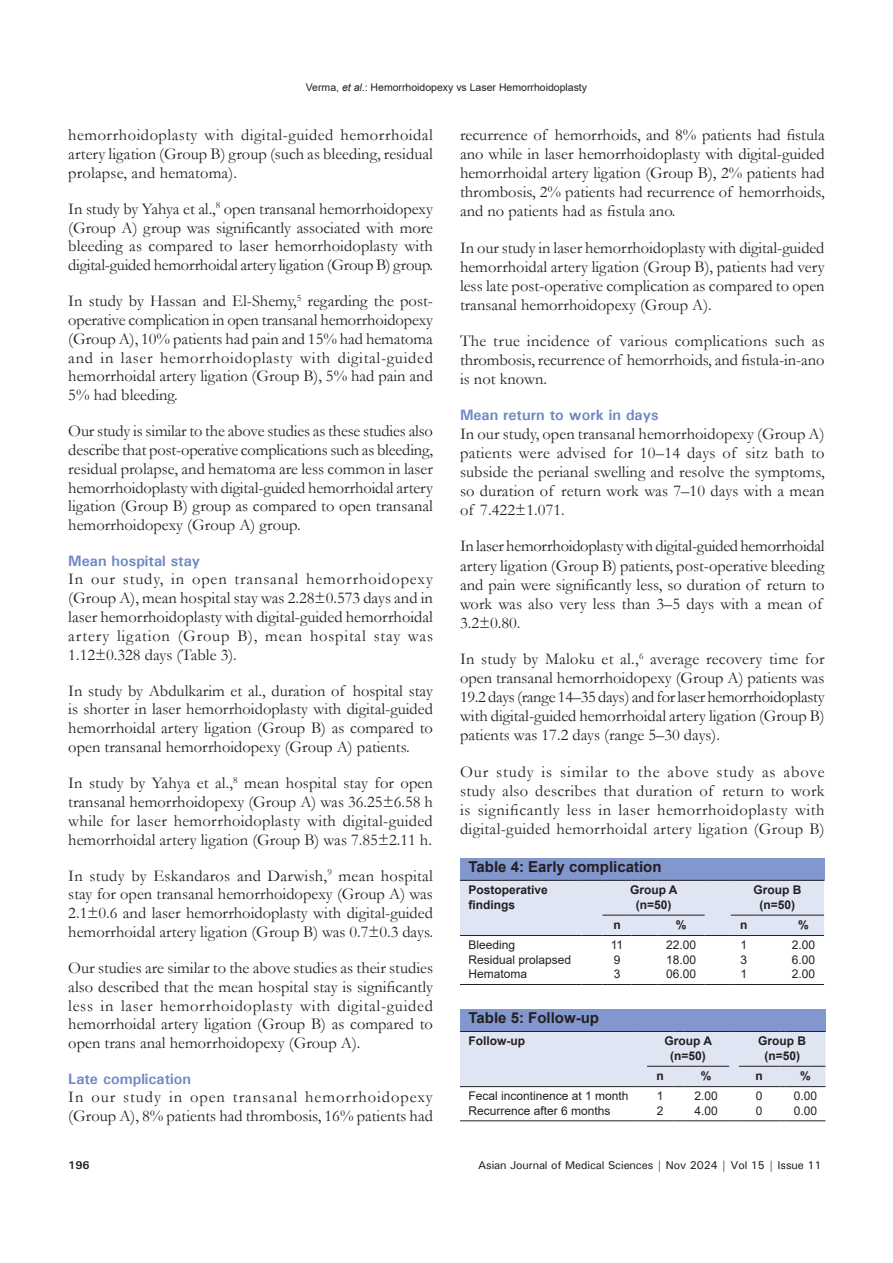
<style>
.page{position:relative;width:893px;height:1263px;background:#fff}
.page>*{position:absolute;margin:0;border:0;box-sizing:border-box;transform-origin:0 0}
.TX{font:16.5px/18.8px "Garamond";color:#231f20;text-align:justify}
.TX-2{font:16.5px/18.8px "Garamond";letter-spacing:.055em;color:#231f20}
.t1{font:700 15px "Univers";color:#6d88c5}
.TT{font:700 15px "Helvetica";color:#231f20}
.TCH{font:700 12px/14.4px "Arial";color:#231f20;text-align:center}
.TB{font:12px "Arial";color:#231f20}
.TBL{font:12px "Arial";color:#231f20}
.t2{font:500 11.25px "Univers";letter-spacing:-.01em;color:#231f20}
.t3{font:700 11.25px "Univers";color:#231f20}
.t4{font:10.5px "Arial";color:#231f20}
.s1{font-style:italic}
</style>
<div class="page">
<div style="left:460px;top:858px;width:364px;height:22px;background:#8197cd"></div>
<hr style="left:460px;top:984px;width:121px;height:1px;background:#231f20">
<svg style="left:581px;top:984px;width:77px;height:1px"></svg>
<hr style="left:658px;top:984px;width:47px;height:1px;background:#231f20">
<svg style="left:705px;top:984px;width:78px;height:1px"></svg>
<hr style="left:783px;top:984px;width:41px;height:1px;background:#231f20">
<div style="left:460px;top:880px;width:364px;height:56px;background:#e0e5f3"></div>
<div style="left:460px;top:1009px;width:365px;height:22px;background:#8197cd"></div>
<hr style="left:460px;top:1120px;width:177px;height:1px;background:#231f20">
<svg style="left:637px;top:1120px;width:46px;height:1px"></svg>
<hr style="left:683px;top:1120px;width:46px;height:1px;background:#231f20">
<hr style="left:739px;top:1120px;width:40px;height:1px;background:#231f20">
<hr style="left:785px;top:1120px;width:40px;height:1px;background:#231f20">
<div style="left:460px;top:1031px;width:365px;height:56px;background:#e0e5f3"></div>
<p class="t4" style="left:306px;top:80px;width:283px">Verma, <span class="s1">et al</span>.: Hemorrhoidopexy vs Laser Hemorrhoidoplasty</p>
<p class="TX" style="left:68px;top:125px;width:366px">hemorrhoidoplasty with digital-guided hemorrhoidal artery ligation (Group B) group (such as bleeding, residual prolapse, and hematoma).</p>
<p class="TX" style="left:68px;top:199px;width:366px">In study by Yahya et al.,<sup>8</sup> open transanal hemorrhoidopexy (Group A) group was significantly associated with more bleeding as compared to laser hemorrhoidoplasty with digital-guided hemorrhoidal artery ligation (Group B) group.</p>
<p class="TX" style="left:68px;top:291px;width:366px">In study by Hassan and El-Shemy,<sup>5</sup> regarding the post&shy;operative complication in open transanal hemorrhoidopexy (Group A), 10% patients had pain and 15% had hematoma and in laser hemorrhoidoplasty with digital-guided hemorrhoidal artery ligation (Group B), 5% had pain and 5% had bleeding.</p>
<p class="TX" style="left:68px;top:421px;width:366px">Our study is similar to the above studies as these studies also describe that post-operative complications such as bleeding, residual prolapse, and hematoma are less common in laser hemorrhoidoplasty with digital-guided hemorrhoidal artery ligation (Group B) group as compared to open transanal hemorrhoidopexy (Group A) group.</p>
<h2 class="t1" style="left:68px;top:551px;width:133px">Mean hospital stay</h2>
<p class="TX" style="left:68px;top:569px;width:366px">In our study, in open transanal hemorrhoidopexy (Group A), mean hospital stay was 2.28±0.573 days and in laser hemorrhoidoplasty with digital-guided hemorrhoidal artery ligation (Group B), mean hospital stay was 1.12±0.328 days (Table 3).</p>
<p class="TX" style="left:68px;top:681px;width:366px">In study by Abdulkarim et al., duration of hospital stay is shorter in laser hemorrhoidoplasty with digital-guided hemorrhoidal artery ligation (Group B) as compared to open transanal hemorrhoidopexy (Group A) patients.</p>
<p class="TX" style="left:68px;top:773px;width:366px">In study by Yahya et al.,<sup>8</sup> mean hospital stay for open transanal hemorrhoidopexy (Group A) was 36.25±6.58 h while for laser hemorrhoidoplasty with digital-guided hemorrhoidal artery ligation (Group B) was 7.85±2.11 h.</p>
<p class="TX" style="left:68px;top:866px;width:366px">In study by Eskandaros and Darwish,<sup>9</sup> mean hospital stay for open transanal hemorrhoidopexy (Group A) was 2.1±0.6 and laser hemorrhoidoplasty with digital-guided hemorrhoidal artery ligation (Group B) was 0.7±0.3 days.</p>
<p class="TX" style="left:68px;top:958px;width:366px">Our studies are similar to the above studies as their studies also described that the mean hospital stay is significantly less in laser hemorrhoidoplasty with digital-guided hemorrhoidal artery ligation (Group B) as compared to open trans anal hemorrhoidopexy (Group A).</p>
<h2 class="t1" style="left:68px;top:1069px;width:124px">Late complication</h2>
<p class="TX-2" style="left:68px;top:1087px;width:366px">In our study in open transanal hemorrhoidopexy (Group A), 8% patients had thrombosis, 16% patients had</p>
<p class="TX" style="left:460px;top:125px;width:366px">recurrence of hemorrhoids, and 8% patients had fistula ano while in laser hemorrhoidoplasty with digital-guided hemorrhoidal artery ligation (Group B), 2% patients had thrombosis, 2% patients had recurrence of hemorrhoids, and no patients had as fistula ano.</p>
<p class="TX" style="left:460px;top:237px;width:366px">In our study in laser hemorrhoidoplasty with digital-guided hemorrhoidal artery ligation (Group B), patients had very less late post-operative complication as compared to open transanal hemorrhoidopexy (Group A).</p>
<p class="TX" style="left:460px;top:331px;width:366px">The true incidence of various complications such as thrombosis, recurrence of hemorrhoids, and fistula-in-ano is not known.</p>
<h2 class="t1" style="left:460px;top:405px;width:200px">Mean return to work in days</h2>
<p class="TX" style="left:460px;top:424px;width:366px">In our study, open transanal hemorrhoidopexy (Group A) patients were advised for 10–14 days of sitz bath to subside the perianal swelling and resolve the symptoms, so duration of return work was 7–10 days with a mean of 7.422±1.071.</p>
<p class="TX" style="left:460px;top:536px;width:366px;text-align:left">In laser hemorrhoidoplasty with digital-guided hemorrhoidal artery ligation (Group B) patients, post-operative bleeding and pain were significantly less, so duration of return to work was also very less than 3–5 days with a mean of 3.2±0.80.</p>
<p class="TX" style="left:460px;top:649px;width:366px">In study by Maloku et al.,<sup>6</sup> average recovery time for open transanal hemorrhoidopexy (Group A) patients was 19.2 days (range 14–35 days) and for laser hemorrhoidoplasty with digital-guided hemorrhoidal artery ligation (Group B) patients was 17.2 days (range 5–30 days).</p>
<p class="TX" style="left:460px;top:761px;width:366px">Our study is similar to the above study as above study also describes that duration of return to work is significantly less in laser hemorrhoidoplasty with digital-guided hemorrhoidal artery ligation (Group B)</p>
<p class="TT" style="left:468px;top:856px;width:195px">Table 4: Early complication</p>
<p class="TCH" style="left:468px;top:883px;width:81px;text-align:left">Postoperative findings</p>
<p class="TCH" style="left:630px;top:883px;width:49px">Group A (n=50)</p>
<p class="TCH" style="left:753px;top:883px;width:49px">Group B (n=50)</p>
<p class="TCH" style="left:613px;top:918px;width:9px">n</p>
<p class="TCH" style="left:676px;top:918px;width:12px">%</p>
<p class="TCH" style="left:740px;top:918px;width:9px">n</p>
<p class="TCH" style="left:798px;top:918px;width:12px">%</p>
<p class="TB" style="left:468px;top:936px;width:48px">Bleeding</p>
<p class="TB" style="left:611px;top:936px;width:14px">11</p>
<p class="TB" style="left:666px;top:936px;width:32px">22.00</p>
<p class="TB" style="left:740px;top:936px;width:8px">1</p>
<p class="TB" style="left:792px;top:936px;width:25px">2.00</p>
<p class="TB" style="left:468px;top:951px;width:104px">Residual prolapsed</p>
<p class="TB" style="left:614px;top:951px;width:8px">9</p>
<p class="TB" style="left:666px;top:951px;width:32px">18.00</p>
<p class="TB" style="left:740px;top:951px;width:8px">3</p>
<p class="TB" style="left:792px;top:951px;width:25px">6.00</p>
<p class="TBL" style="left:468px;top:966px;width:60px">Hematoma</p>
<p class="TBL" style="left:614px;top:966px;width:8px">3</p>
<p class="TBL" style="left:666px;top:966px;width:32px">06.00</p>
<p class="TBL" style="left:740px;top:966px;width:8px">1</p>
<p class="TBL" style="left:792px;top:966px;width:25px">2.00</p>
<p class="TT" style="left:468px;top:1007px;width:132px">Table 5: Follow‑up</p>
<p class="TCH" style="left:468px;top:1034px;width:58px">Follow‑up</p>
<p class="TCH" style="left:664px;top:1034px;width:49px">Group A (n=50)</p>
<p class="TCH" style="left:758px;top:1034px;width:49px">Group B (n=50)</p>
<p class="TCH" style="left:657px;top:1069px;width:9px">n</p>
<p class="TCH" style="left:701px;top:1069px;width:12px">%</p>
<p class="TCH" style="left:755px;top:1069px;width:9px">n</p>
<p class="TCH" style="left:800px;top:1069px;width:12px">%</p>
<p class="TB" style="left:468px;top:1088px;width:162px">Fecal incontinence at 1 month</p>
<p class="TB" style="left:657px;top:1088px;width:8px">1</p>
<p class="TB" style="left:695px;top:1088px;width:25px">2.00</p>
<p class="TB" style="left:756px;top:1088px;width:8px">0</p>
<p class="TB" style="left:794px;top:1088px;width:25px">0.00</p>
<p class="TBL" style="left:468px;top:1102px;width:144px">Recurrence after 6 months</p>
<p class="TBL" style="left:657px;top:1102px;width:8px">2</p>
<p class="TBL" style="left:695px;top:1102px;width:25px">4.00</p>
<p class="TBL" style="left:756px;top:1102px;width:8px">0</p>
<p class="TBL" style="left:794px;top:1102px;width:25px">0.00</p>
<p class="t3" style="left:68px;top:1158px;width:23px">196</p>
<p class="t2" style="left:478px;top:1157px;width:345px">Asian Journal of Medical Sciences | Nov 2024 | Vol 15 | Issue 11</p>
</div>
